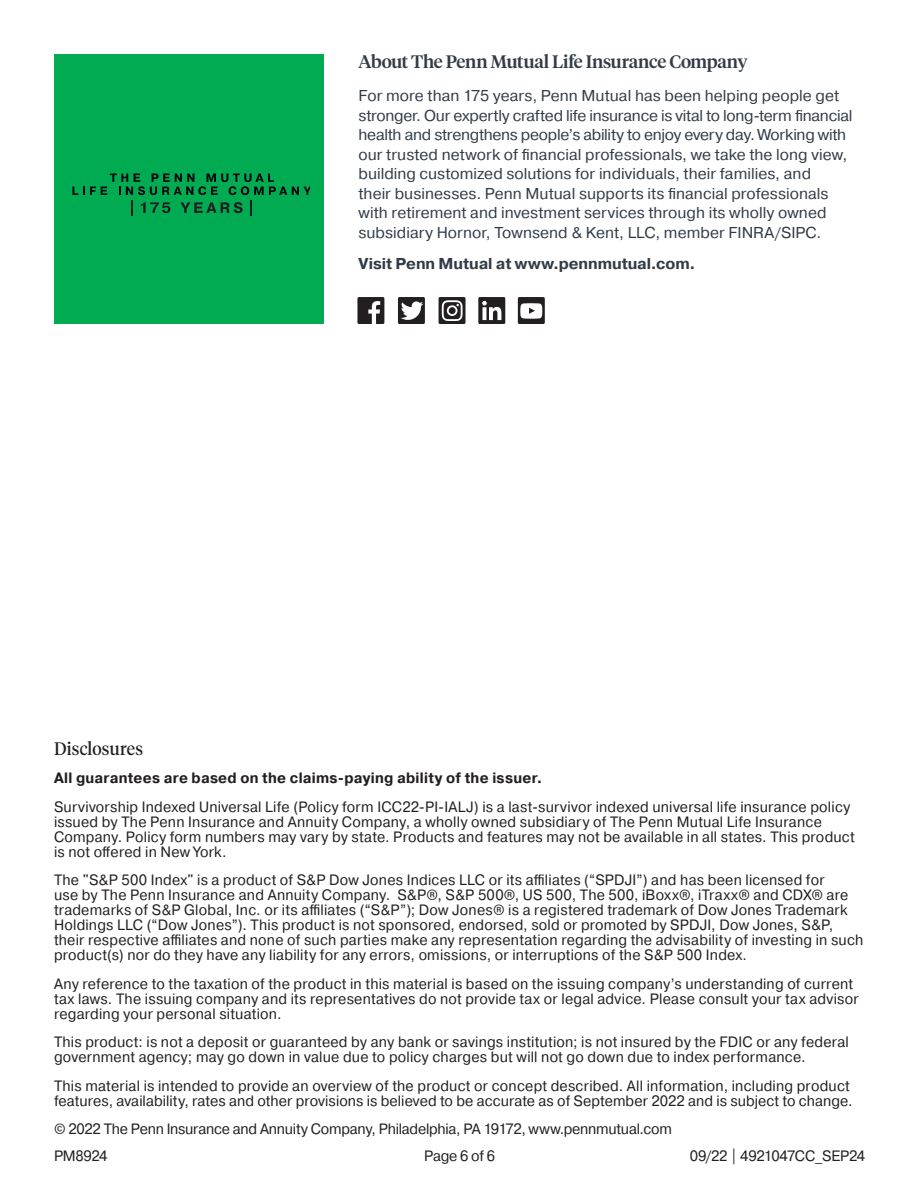
<style>
.page{position:relative;width:918px;height:1188px;background:#fff}
.page>*{position:absolute;margin:0;border:0;box-sizing:border-box;transform-origin:0 0}
.t1{font:500 18px "Tiempos Headline";letter-spacing:-.02em;color:#323c47}
.t2{font:18px "Tiempos Headline";letter-spacing:.01em;color:#231f20;scale:.96 1}
.t3{font:15.75px/19.5px "Pragmatica";color:#323c47}
.t4{font:700 15.75px "Pragmatica";letter-spacing:-.005em;color:#323c47}
.t5{font:15px/15px "Pragmatica";letter-spacing:.015em;color:#231f20;scale:.96 1}
.t6{font:15px/26.5px "Pragmatica";letter-spacing:-.015em;color:#231f20;scale:.96 1}
.t7{font:700 15px "Pragmatica";letter-spacing:.015em;color:#231f20;scale:.96 1}
.t8{font:15px "Pragmatica";letter-spacing:-.02em;color:#231f20;scale:.96 1}
</style>
<div class="page">
<div style="left:54px;top:54px;width:270px;height:270px;background:#00ab51"></div>
<svg style="left:72px;top:174px;width:238px;height:42px"></svg>
<svg style="left:357px;top:297px;width:27px;height:27px"></svg>
<svg style="left:478px;top:297px;width:27px;height:27px"></svg>
<svg style="left:398px;top:297px;width:27px;height:27px"></svg>
<svg style="left:439px;top:297px;width:27px;height:27px"></svg>
<svg style="left:518px;top:297px;width:27px;height:27px"></svg>
<p class="t1" style="left:359px;top:49px;width:390px">About The Penn Mutual Life Insurance Company</p>
<p class="t3" style="left:359px;top:86px;width:495px">For more than 175 years, Penn Mutual has been helping people get stronger. Our expertly crafted life insurance is vital to long-term financial health and strengthens people’s ability to enjoy every day. Working with our trusted network of financial professionals, we take the long view, building customized solutions for individuals, their families, and<br>their businesses. Penn Mutual supports its financial professionals with retirement and investment services through its wholly owned subsidiary Hornor, Townsend &amp; Kent, LLC, member FINRA/SIPC.</p>
<p class="t4" style="left:359px;top:253px;width:338px">Visit Penn Mutual at www.pennmutual.com.</p>
<p class="t2" style="left:54px;top:736px;width:94px">Disclosures</p>
<p class="t7" style="left:54px;top:769px;width:510px">All guarantees are based on the claims-paying ability of the issuer.</p>
<p class="t5" style="left:54px;top:800px;width:836px">Survivorship Indexed Universal Life (Policy form ICC22-PI-IALJ) is a last-survivor indexed universal life insurance policy issued by The Penn Insurance and Annuity Company, a wholly owned subsidiary of The Penn Mutual Life Insurance Company. Policy form numbers may vary by state. Products and features may not be available in all states. This product is not offered in New York.</p>
<p class="t5" style="left:54px;top:873px;width:845px">The "S&amp;P 500 Index" is a product of S&amp;P Dow Jones Indices LLC or its affiliates (“SPDJI”) and has been licensed for<br>use by The Penn Insurance and Annuity Company. S&amp;P®, S&amp;P 500®, US 500, The 500, iBoxx®, iTraxx® and CDX® are trademarks of S&amp;P Global, Inc. or its affiliates (“S&amp;P”); Dow Jones® is a registered trademark of Dow Jones Trademark Holdings LLC (“Dow Jones”). This product is not sponsored, endorsed, sold or promoted by SPDJI, Dow Jones, S&amp;P, their respective affiliates and none of such parties make any representation regarding the advisability of investing in such product(s) nor do they have any liability for any errors, omissions, or interruptions of the S&amp;P 500 Index.</p>
<p class="t5" style="left:54px;top:977px;width:840px">Any reference to the taxation of the product in this material is based on the issuing company’s understanding of current tax laws. The issuing company and its representatives do not provide tax or legal advice. Please consult your tax advisor regarding your personal situation.</p>
<p class="t5" style="left:54px;top:1035px;width:829px">This product: is not a deposit or guaranteed by any bank or savings institution; is not insured by the FDIC or any federal government agency; may go down in value due to policy charges but will not go down due to index performance.</p>
<p class="t5" style="left:54px;top:1079px;width:833px">This material is intended to provide an overview of the product or concept described. All information, including product features, availability, rates and other provisions is believed to be accurate as of September 2022 and is subject to change.</p>
<p class="t6" style="left:54px;top:1116px;width:645px">© 2022 The Penn Insurance and Annuity Company, Philadelphia, PA 19172, www.pennmutual.com<br>PM8924</p>
<p class="t5" style="left:424px;top:1149px;width:75px">Page 6 of 6</p>
<p class="t8" style="left:690px;top:1147px;width:184px">09/22 | 4921047CC_SEP24</p>
</div>
